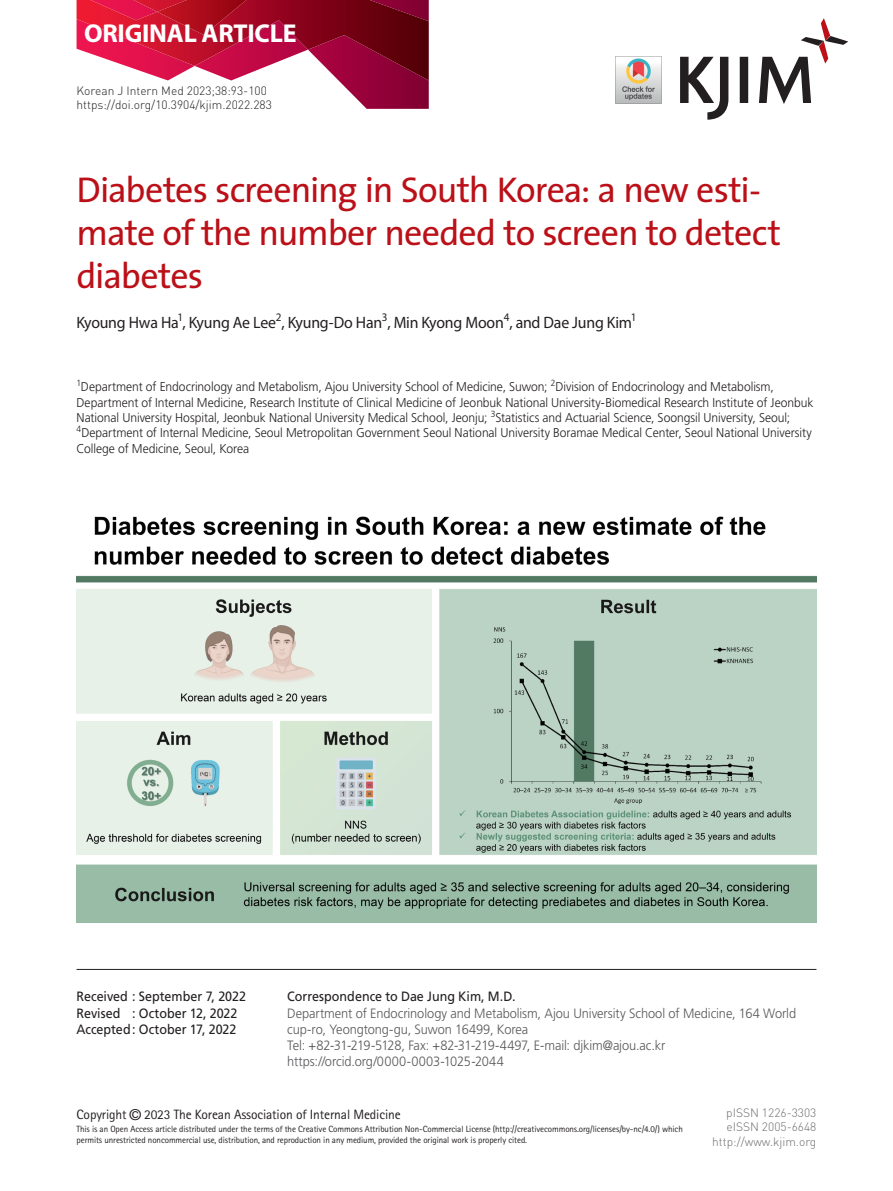
<style>
.page{position:relative;width:893px;height:1191px;background:#fff}
.page>*{position:absolute;margin:0;border:0;box-sizing:border-box;transform-origin:0 0}
.t1{font:36px/43.2px "The Sans";letter-spacing:-.025em;color:#bb1018}
.t2{font:700 25.95px "Myriad Pro";letter-spacing:-.01em;color:#fff}
.t3{font:16.5px "Myriad Pro";letter-spacing:-.01em;color:#231f20;scale:.96 1}
.t4{font:300 13.5px/16.2px "Frutiger LT Std";letter-spacing:-.005em;color:#57585a;scale:.95 1}
.t5{font:13.5px/16.2px "Frutiger LT Std";color:#231f20;scale:.93 1}
.t6{font:13.5px "Rotis Sans Serif Std";letter-spacing:-.01em;color:#231f20}
.t7{font:300 12.75px/15.3px "Frutiger LT Std";letter-spacing:-.005em;color:#231f20;scale:.95 1}
.t8{font:300 12px/14.4px "DIN Pro";color:#231f20}
.t9{font:300 12px/14.4px "DIN Pro";color:#6c6d70;text-align:right}
.t10{font:9px/10.8px "Rotis Sans Serif Std";letter-spacing:-.01em;color:#231f20}
.s1{font-family:"Helvetica";font-size:15px}
</style>
<div class="page">
<svg style="left:167px;top:80px;width:262px;height:29px"></svg>
<img style="left:77px;top:0;width:352px;height:80px">
<img style="left:157px;top:0;width:132px;height:35px">
<svg style="left:680px;top:18px;width:168px;height:102px"></svg>
<hr style="left:77px;top:969px;width:739px;height:1px;background:#231f20">
<img style="left:77px;top:516px;width:739px;height:406px">
<img style="left:615px;top:56px;width:47px;height:47px">
<h2 class="t2" style="left:84px;top:17px;width:214px">ORIGINAL ARTICLE</h2>
<p class="t8" style="left:77px;top:83px;width:197px">Korean J Intern Med 2023;38:93-100 https://doi.org/10.3904/kjim.2022.283</p>
<h1 class="t1" style="left:77px;top:167px;width:706px">Diabetes screening in South Korea: a new esti&shy;mate of the number needed to screen to detect diabetes</h1>
<p class="t3" style="left:77px;top:312px;width:585px">Kyoung Hwa Ha<sup>1</sup>, Kyung Ae Lee<sup>2</sup>, Kyung-Do Han<sup>3</sup>, Min Kyong Moon<sup>4</sup>, and Dae Jung Kim<sup>1</sup></p>
<p class="t7" style="left:77px;top:379px;width:777px"><sup>1</sup>Department of Endocrinology and Metabolism, Ajou University School of Medicine, Suwon; <sup>2</sup>Division of Endocrinology and Metabolism, Department of Internal Medicine, Research Institute of Clinical Medicine of Jeonbuk National University-Biomedical Research Institute of Jeonbuk National University Hospital, Jeonbuk National University Medical School, Jeonju; <sup>3</sup>Statistics and Actuarial Science, Soongsil University, Seoul; <sup>4</sup>Department of Internal Medicine, Seoul Metropolitan Government Seoul National University Boramae Medical Center, Seoul National University College of Medicine, Seoul, Korea</p>
<p class="t5" style="left:77px;top:988px;width:184px">Received : September 7, 2022<br>Revised : October 12, 2022<br>Accepted: October 17, 2022</p>
<p class="t5" style="left:287px;top:988px;width:247px">Correspondence to Dae Jung Kim, M.D.</p>
<p class="t4" style="left:287px;top:1005px;width:537px">Department of Endocrinology and Metabolism, Ajou University School of Medicine, 164 World cup-ro, Yeongtong-gu, Suwon 16499, Korea<br>Tel: +82-31-219-5128, Fax: +82-31-219-4497, E-mail: djkim@ajou.ac.kr https://orcid.org/0000-0003-1025-2044</p>
<p class="t6" style="left:77px;top:1106px;width:326px">Copyright <span class="s1">©</span> 2023 The Korean Association of Internal Medicine</p>
<p class="t10" style="left:77px;top:1123px;width:608px">This is an Open Access article distributed under the terms of the Creative Commons Attribution Non-Commercial License (http://creativecommons.org/licenses/by-nc/4.0/) which permits unrestricted noncommercial use, distribution, and reproduction in any medium, provided the original work is properly cited.</p>
<p class="t9" style="left:712px;top:1105px;width:106px">pISSN 1226-3303 eISSN 2005-6648 http://www.kjim.org</p>
</div>
